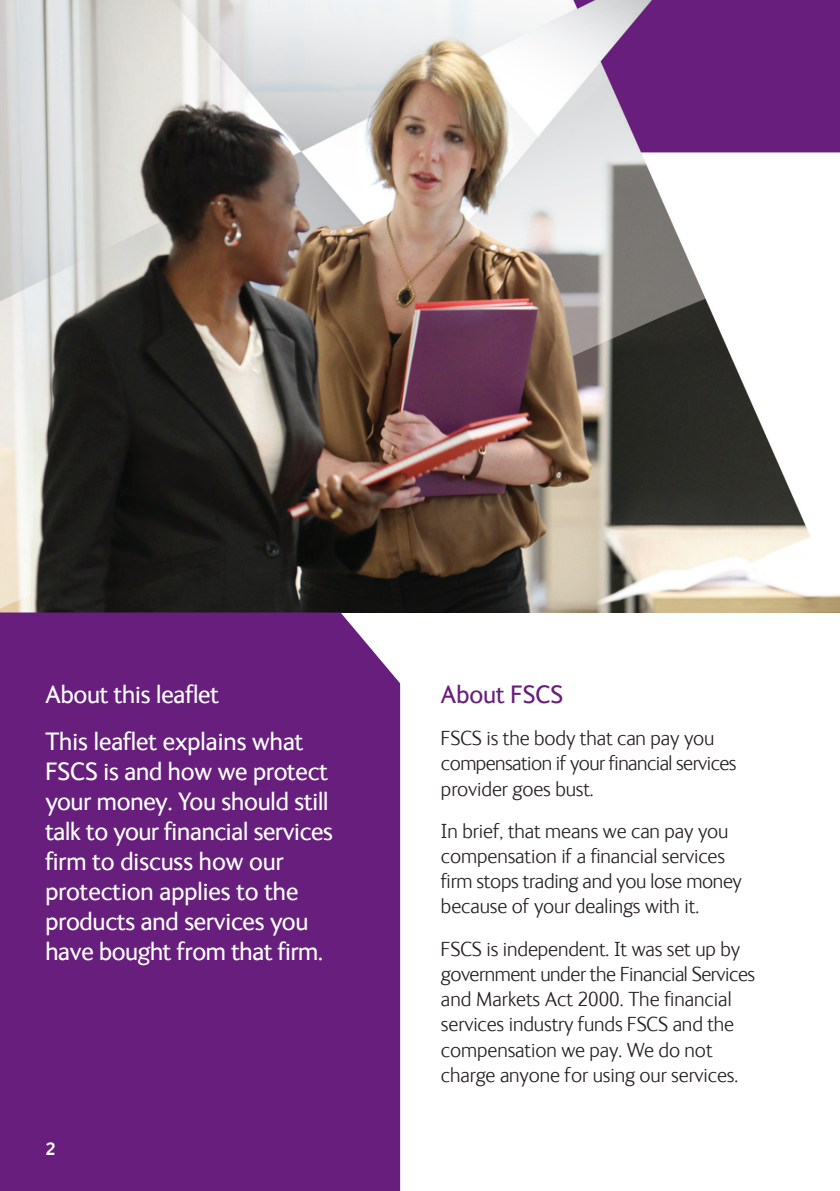
<style>
.page{position:relative;width:840px;height:1191px;background:#fff}
.page>*{position:absolute;margin:0;border:0;box-sizing:border-box;transform-origin:0 0}
.t1{font:26px/30px "FS Ingrid";letter-spacing:-.005em;color:#fff}
.t2{font:26px "FS Ingrid";color:#671e7c}
.t3{font:300 21px/25.2px "FS Ingrid";letter-spacing:-.005em;color:#231f20}
.t4{font:300 21px/25.2px "FS Ingrid";letter-spacing:-.025em;color:#231f20}
.t5{font:700 18px "FS Ingrid";color:#fff}
</style>
<div class="page">
<img style="left:0;top:0;width:839px;height:612px">
<div style="left:0;top:612px;width:400px;height:579px;background:#671e7c"></div>
<p class="t1" style="left:45px;top:669px;width:259px;line-height:47px">About this leaflet<br>This leaflet explains what</p>
<p class="t1" style="left:45px;top:755px;width:289px">FSCS is and how we protect your money. You should still talk to your financial services firm to discuss how our protection applies to the products and services you have bought from that firm.</p>
<p class="t5" style="left:45px;top:1137px;width:12px">2</p>
<h1 class="t2" style="left:441px;top:677px;width:123px">About FSCS</h1>
<p class="t3" style="left:441px;top:724px;width:275px">FSCS is the body that can pay you</p>
<p class="t4" style="left:441px;top:750px;width:297px">compensation if your financial services provider goes bust.</p>
<p class="t3" style="left:441px;top:817px;width:289px">In brief, that means we can pay you</p>
<p class="t3" style="left:441px;top:842px;width:302px">compensation if a financial services firm stops trading and you lose money because of your dealings with it.</p>
<p class="t3" style="left:441px;top:935px;width:315px">FSCS is independent. It was set up by government under the Financial Services and Markets Act 2000. The financial services industry funds FSCS and the compensation we pay. We do not charge anyone for using our services.</p>
</div>
